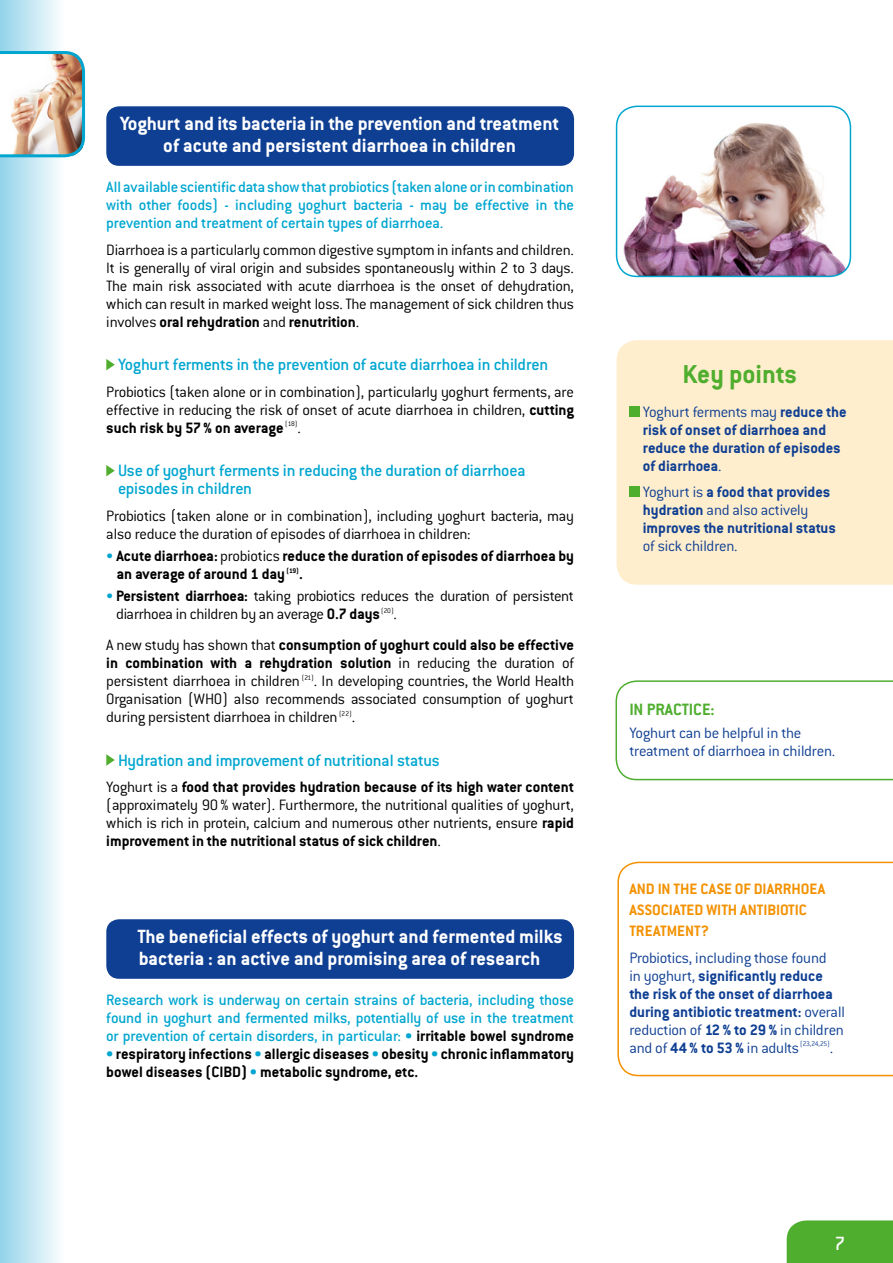
<style>
.page{position:relative;width:893px;height:1263px;background:#fff}
.page>*{position:absolute;margin:0;border:0;box-sizing:border-box;transform-origin:0 0}
.t1{font:700 28.5px "Conduit ITC";color:#50ae2f}
.t2{font:700 21px/22.5px "Conduit ITC";color:#fff;text-align:center}
.t3{font:500 21px "Conduit ITC";color:#fff}
.t4{font:500 18px/18px "Conduit ITC";letter-spacing:-.015em;color:#00a6d0}
.t5{font:700 18px "Conduit ITC";color:#50ae2f}
.t6{font:300 16.5px/18px "Conduit ITC";letter-spacing:-.015em;color:#000;text-align:justify}
.t7{font:500 16.5px/18px "Conduit ITC";letter-spacing:-.01em;color:#00a6d0;text-align:justify}
.t8{font:700 16.5px/18px "Conduit ITC";color:#0f3f93}
.t9{font:700 16.5px/18px "Conduit ITC";color:#000}
.t10{font:300 16.5px/18px "Conduit ITC";letter-spacing:-.01em;color:#0f3f93}
.t11{font:700 16.5px/21px "Conduit ITC";color:#f39100}
.t12{font:300 7.35px "Conduit ITC";letter-spacing:-.045em;color:#000}
.t13{font:300 7.35px "Conduit ITC";color:#0f3f93}
.t14{font:700 7.35px "Conduit ITC";color:#000}
.s1{font-weight:700}
.s2{font-weight:300;color:#00a6d0}
.s3{font-weight:300}
.s4{color:#00a6d0}
.s5{font-weight:700;color:#000}
</style>
<div class="page">
<div style="left:0;top:0;width:64px;height:1263px;background:linear-gradient(to right,#92d3e9,#fbfdfe)"></div>
<div style="left:787px;top:1220px;width:106px;height:43px;background:#50ae2f"></div>
<img style="left:0;top:50px;width:86px;height:109px">
<img style="left:617px;top:117px;width:233px;height:159px">
<div style="left:616px;top:106px;width:235px;height:171px;border:2px solid #00a6d0;border-radius:20px"></div>
<svg style="left:615px;top:680px;width:278px;height:101px"></svg>
<svg style="left:617px;top:861px;width:276px;height:216px"></svg>
<div style="left:617px;top:340px;width:276px;height:245px;background:#ffeecd"></div>
<div style="left:106px;top:106px;width:468px;height:60px;background:#0f3f93;border-radius:13px"></div>
<svg style="left:106px;top:359px;width:9px;height:11px"></svg>
<svg style="left:106px;top:465px;width:9px;height:11px"></svg>
<svg style="left:106px;top:754px;width:9px;height:12px"></svg>
<div style="left:106px;top:919px;width:468px;height:60px;background:#0f3f93;border-radius:13px"></div>
<div style="left:629px;top:406px;width:11px;height:11px;background:#50ae2f"></div>
<div style="left:629px;top:486px;width:11px;height:11px;background:#50ae2f"></div>
<p class="t2" style="left:120px;top:112px;width:441px">Yoghurt and its bacteria in the prevention and treatment of acute and persistent diarrhoea in children</p>
<p class="t7" style="left:106px;top:178px;width:469px">All available scientific data show that probiotics (taken alone or in combination with other foods) - including yoghurt bacteria - may be effective in the prevention and treatment of certain types of diarrhoea.</p>
<p class="t6" style="left:106px;top:241px;width:469px">Diarrhoea is a particularly common digestive symptom in infants and children.<br>It is generally of viral origin and subsides spontaneously within 2 to 3 days.<br>The main risk associated with acute diarrhoea is the onset of dehydration, which can result in marked weight loss. The management of sick children thus involves <span class="s1">oral rehydration</span> and <span class="s1">renutrition</span>.</p>
<p class="t4" style="left:118px;top:356px;width:432px">Yoghurt ferments in the prevention of acute diarrhoea in children</p>
<p class="t6" style="left:106px;top:383px;width:469px">Probiotics (taken alone or in combination), particularly yoghurt ferments, are effective in reducing the risk of onset of acute diarrhoea in children, <span class="s1">cutting such risk by 57% on average</span></p>
<p class="t12" style="left:285px;top:420px;width:14px">(18)</p>
<p class="t6" style="left:297px;top:419px;width:5px">.</p>
<p class="t4" style="left:118px;top:462px;width:409px">Use of yoghurt ferments in reducing the duration of diarrhoea episodes in children</p>
<p class="t6" style="left:106px;top:507px;width:469px">Probiotics (taken alone or in combination), including yoghurt bacteria, may also reduce the duration of episodes of diarrhoea in children:</p>
<p class="t9" style="left:116px;top:547px;width:459px;text-indent:-10px"><span class="s2">•</span> Acute diarrhoea: <span class="s3">probiotics</span> reduce the duration of episodes of diarrhoea by an average of around 1 day</p>
<p class="t14" style="left:286px;top:566px;width:14px">(19)</p>
<p class="t9" style="left:299px;top:565px;width:5px">.</p>
<p class="t6" style="left:116px;top:587px;width:459px;text-indent:-10px"><span class="s4">•</span> <span class="s1">Persistent diarrhoea:</span> taking probiotics reduces the duration of persistent diarrhoea in children by an average <span class="s1">0.7 days</span></p>
<p class="t12" style="left:381px;top:606px;width:14px">(20)</p>
<p class="t9" style="left:106px;top:599px;width:469px;line-height:30.8px;text-indent:287px"><span class="s3">.<br>A new study has shown that</span> consumption of yoghurt could also be effective</p>
<p class="t6" style="left:106px;top:654px;width:469px"><span class="s1">in combination with a rehydration solution</span> in reducing the duration of persistent diarrhoea in children</p>
<p class="t12" style="left:302px;top:673px;width:13px">(21)</p>
<p class="t6" style="left:106px;top:672px;width:469px;text-indent:208px">. In developing countries, the World Health Organisation (WHO) also recommends associated consumption of yoghurt during persistent diarrhoea in children</p>
<p class="t12" style="left:339px;top:709px;width:14px">(22)</p>
<p class="t6" style="left:352px;top:708px;width:5px">.</p>
<p class="t4" style="left:118px;top:751px;width:323px">Hydration and improvement of nutritional status</p>
<p class="t6" style="left:106px;top:778px;width:469px">Yoghurt is a <span class="s1">food that provides hydration because of its high water content </span>(approximately 90% water). Furthermore, the nutritional qualities of yoghurt, which is rich in protein, calcium and numerous other nutrients, ensure <span class="s1">rapid improvement in the nutritional status of sick children</span>.</p>
<p class="t2" style="left:137px;top:924px;width:427px;text-align:left">The beneficial effects of yoghurt and fermented milks bacteria : an active and promising area of research</p>
<p class="t7" style="left:106px;top:991px;width:469px">Research work is underway on certain strains of bacteria, including those found in yoghurt and fermented milks, potentially of use in the treatment or prevention of certain disorders, in particular: <span class="s1">•</span> <span class="s5">irritable bowel syndrome</span></p>
<p class="t9" style="left:106px;top:1045px;width:469px"><span class="s4">•</span> respiratory infections <span class="s4">•</span> allergic diseases <span class="s4">•</span> obesity <span class="s4">•</span> chronic inflammatory bowel diseases (CIBD) <span class="s4">•</span> metabolic syndrome, etc.</p>
<h1 class="t1" style="left:682px;top:358px;width:116px">Key points</h1>
<p class="t8" style="left:643px;top:402px;width:205px"><span class="s3">Yoghurt ferments may</span> reduce the risk of onset of diarrhoea and reduce the duration of episodes of diarrhoea<span class="s3">.</span></p>
<p class="t8" style="left:643px;top:483px;width:195px"><span class="s3">Yoghurt is</span> a food that provides hydration <span class="s3">and also actively </span>improves the nutritional status</p>
<p class="t10" style="left:643px;top:537px;width:96px">of sick children.</p>
<p class="t5" style="left:629px;top:699px;width:87px">IN PRACTICE:</p>
<p class="t10" style="left:629px;top:723px;width:208px">Yoghurt can be helpful in the treatment of diarrhoea in children.</p>
<p class="t11" style="left:629px;top:878px;width:197px">AND IN THE CASE OF DIARRHOEA<br>ASSOCIATED WITH ANTIBIOTIC<br>TREATMENT?</p>
<p class="t8" style="left:629px;top:948px;width:217px"><span class="s3">Probiotics, including those found<br>in yoghurt,</span> significantly reduce the risk of the onset of diarrhoea during antibiotic treatment: <span class="s3">overall reduction of</span> 12% to 29% <span class="s3">in children and of</span> 44% to 53% <span class="s3">in adults</span></p>
<p class="t13" style="left:800px;top:1040px;width:31px">(23,24,25)</p>
<p class="t10" style="left:830px;top:1038px;width:5px">.</p>
<p class="t3" style="left:834px;top:1231px;width:12px">7</p>
</div>
